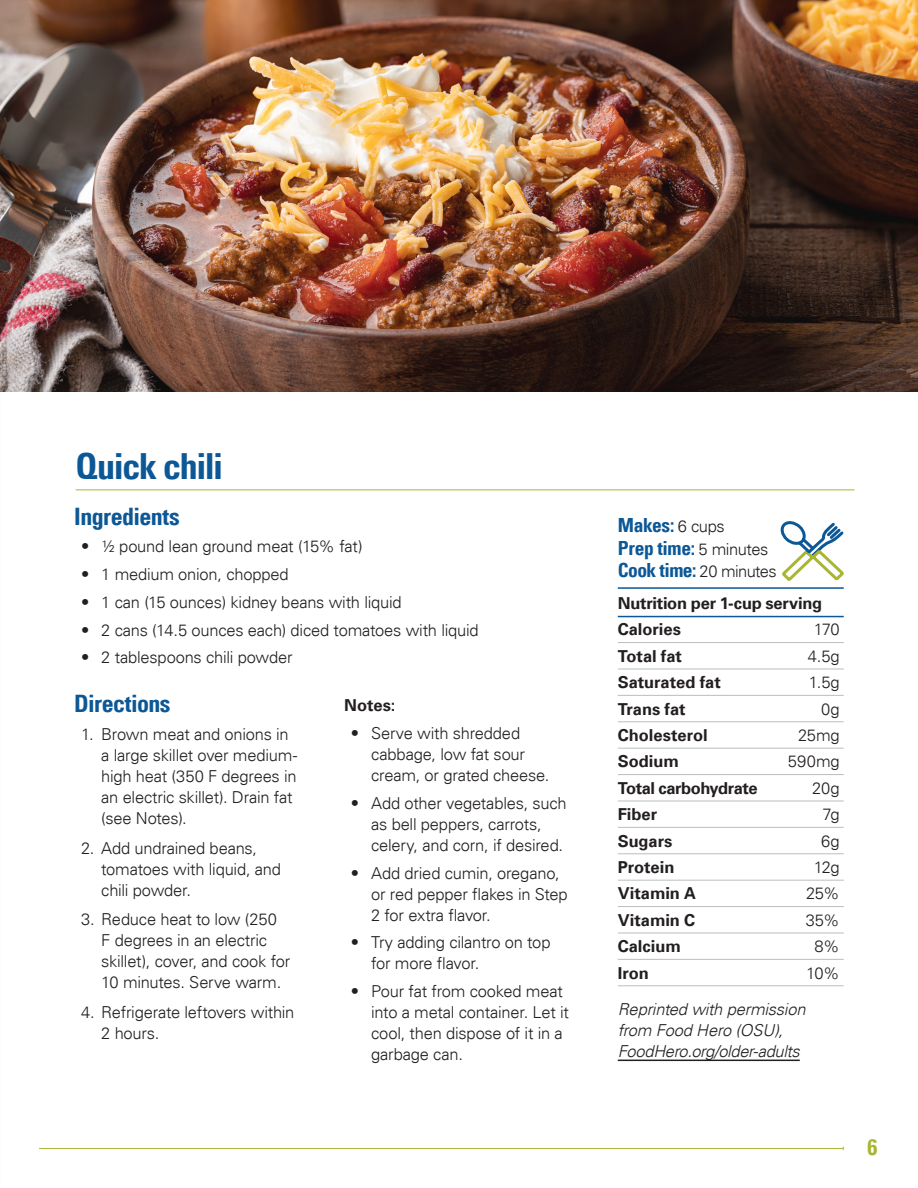
<style>
.page{position:relative;width:918px;height:1188px;background:#fff}
.page>*{position:absolute;margin:0;border:0;box-sizing:border-box;transform-origin:0 0}
.Header_2{font:700 condensed 36px "Univers LT";letter-spacing:-.04em;color:#0c5896}
.Header_3{font:700 condensed 24px "Univers LT";letter-spacing:-.025em;color:#0c5896}
.t1{font:700 condensed 22.5px "Univers LT";color:#a9b632}
.Body{font:700 condensed 19.5px "Univers LT";letter-spacing:-.02em;color:#0c5896}
.Body-2{font:300 16.5px/21px "Univers LT";letter-spacing:-.015em;color:#231f20}
.Body-3{font:700 16.5px "Univers LT";letter-spacing:-.005em;color:#231f20}
.Body-4{font:italic 300 16.5px/21px "Univers LT";letter-spacing:-.015em;color:#231f20}
.Body-5{font:700 16.5px "Univers LT";letter-spacing:-.025em;color:#231f20}
.s1{font-weight:300;font-stretch:normal;font-size:16.5px;color:#231f20}
</style>
<div class="page">
<hr style="left:39px;top:1148px;width:804px;height:1px;background:#a9b632">
<hr style="left:76px;top:489px;width:779px;height:1px;background:#a9b632">
<hr style="left:618px;top:587px;width:226px;height:2px;background:#0c5896">
<hr style="left:618px;top:616px;width:226px;height:1px;background:#0c5896">
<hr style="left:618px;top:642px;width:226px;height:1px;background:#bcbdc0">
<hr style="left:618px;top:669px;width:226px;height:1px;background:#bcbdc0">
<hr style="left:618px;top:695px;width:226px;height:1px;background:#bcbdc0">
<hr style="left:618px;top:721px;width:226px;height:1px;background:#bcbdc0">
<hr style="left:618px;top:748px;width:226px;height:1px;background:#bcbdc0">
<hr style="left:618px;top:774px;width:226px;height:1px;background:#bcbdc0">
<hr style="left:618px;top:801px;width:226px;height:1px;background:#bcbdc0">
<hr style="left:618px;top:827px;width:226px;height:1px;background:#bcbdc0">
<hr style="left:618px;top:853px;width:226px;height:1px;background:#bcbdc0">
<hr style="left:618px;top:880px;width:226px;height:1px;background:#bcbdc0">
<hr style="left:618px;top:906px;width:226px;height:1px;background:#bcbdc0">
<hr style="left:618px;top:933px;width:226px;height:1px;background:#bcbdc0">
<hr style="left:618px;top:959px;width:226px;height:1px;background:#bcbdc0">
<hr style="left:618px;top:985px;width:226px;height:1px;background:#bcbdc0">
<hr style="left:618px;top:1060px;width:182px;height:1px;background:#231f20">
<img style="left:0;top:0;width:918px;height:392px">
<svg style="left:780px;top:521px;width:64px;height:60px"></svg>
<h2 class="Header_2" style="left:76px;top:444px;width:149px">Quick chili</h2>
<h3 class="Header_3" style="left:74px;top:501px;width:107px">Ingredients</h3>
<p class="Body-2" style="left:81px;top:536px;width:283px">• ½ pound lean ground meat (15% fat)</p>
<p class="Body-2" style="left:81px;top:564px;width:209px">• 1 medium onion, chopped</p>
<p class="Body-2" style="left:81px;top:592px;width:322px">• 1 can (15 ounces) kidney beans with liquid</p>
<p class="Body-2" style="left:81px;top:619px;width:399px">• 2 cans (14.5 ounces each) diced tomatoes with liquid</p>
<p class="Body-2" style="left:81px;top:647px;width:213px">• 2 tablespoons chili powder</p>
<h3 class="Header_3" style="left:74px;top:689px;width:98px">Directions</h3>
<p class="Body-2" style="left:101px;top:724px;width:198px;text-indent:-20px">1. Brown meat and onions in a large skillet over medium&shy;high heat (350 F degrees in an electric skillet). Drain fat (see Notes).</p>
<p class="Body-2" style="left:101px;top:837px;width:181px;text-indent:-20px">2. Add undrained beans, tomatoes with liquid, and chili powder.</p>
<p class="Body-2" style="left:101px;top:909px;width:190px;text-indent:-20px">3. Reduce heat to low (250<br>F degrees in an electric skillet), cover, and cook for<br>10 minutes. Serve warm.</p>
<p class="Body-2" style="left:101px;top:1002px;width:195px;text-indent:-20px">4. Refrigerate leftovers within<br>2 hours.</p>
<p class="Body-3" style="left:344px;top:695px;width:53px">Notes:</p>
<p class="Body-2" style="left:371px;top:723px;width:180px;text-indent:-20px">• Serve with shredded cabbage, low fat sour cream, or grated cheese.</p>
<p class="Body-2" style="left:371px;top:793px;width:197px;text-indent:-20px">• Add other vegetables, such as bell peppers, carrots, celery, and corn, if desired.</p>
<p class="Body-2" style="left:371px;top:862px;width:198px;text-indent:-20px">• Add dried cumin, oregano, or red pepper flakes in Step<br>2 for extra flavor.</p>
<p class="Body-2" style="left:371px;top:932px;width:181px;text-indent:-20px">• Try adding cilantro on top for more flavor.</p>
<p class="Body-2" style="left:371px;top:981px;width:199px;text-indent:-20px">• Pour fat from cooked meat into a metal container. Let it cool, then dispose of it in a garbage can.</p>
<p class="Body" style="left:618px;top:513px;width:109px">Makes: <span class="s1">6 cups</span></p>
<p class="Body" style="left:618px;top:536px;width:152px">Prep time: <span class="s1">5 minutes</span></p>
<p class="Body" style="left:618px;top:558px;width:161px">Cook time: <span class="s1">20 minutes</span></p>
<p class="Body-3" style="left:618px;top:594px;width:206px">Nutrition per 1-cup serving</p>
<p class="Body-3" style="left:618px;top:620px;width:65px">Calories</p>
<p class="Body-2" style="left:814px;top:619px;width:28px">170</p>
<p class="Body-3" style="left:618px;top:646px;width:66px">Total fat</p>
<p class="Body-2" style="left:808px;top:646px;width:34px">4.5g</p>
<p class="Body-3" style="left:618px;top:673px;width:105px">Saturated fat</p>
<p class="Body-2" style="left:809px;top:672px;width:33px">1.5g</p>
<p class="Body-3" style="left:618px;top:699px;width:69px">Trans fat</p>
<p class="Body-2" style="left:821px;top:698px;width:20px">0g</p>
<p class="Body-3" style="left:618px;top:726px;width:91px">Cholesterol</p>
<p class="Body-2" style="left:798px;top:725px;width:43px">25mg</p>
<p class="Body-3" style="left:618px;top:752px;width:63px">Sodium</p>
<p class="Body-2" style="left:788px;top:751px;width:53px">590mg</p>
<p class="Body-5" style="left:618px;top:778px;width:141px">Total carbohydrate</p>
<p class="Body-2" style="left:812px;top:778px;width:29px">20g</p>
<p class="Body-3" style="left:618px;top:805px;width:41px">Fiber</p>
<p class="Body-2" style="left:822px;top:804px;width:19px">7g</p>
<p class="Body-3" style="left:618px;top:831px;width:56px">Sugars</p>
<p class="Body-2" style="left:821px;top:830px;width:20px">6g</p>
<p class="Body-3" style="left:618px;top:858px;width:58px">Protein</p>
<p class="Body-2" style="left:814px;top:857px;width:27px">12g</p>
<p class="Body-3" style="left:618px;top:884px;width:80px">Vitamin A</p>
<p class="Body-2" style="left:806px;top:883px;width:35px">25%</p>
<p class="Body-3" style="left:618px;top:910px;width:79px">Vitamin C</p>
<p class="Body-2" style="left:806px;top:910px;width:36px">35%</p>
<p class="Body-3" style="left:618px;top:937px;width:65px">Calcium</p>
<p class="Body-2" style="left:815px;top:936px;width:27px">8%</p>
<p class="Body-3" style="left:618px;top:963px;width:33px">Iron</p>
<p class="Body-2" style="left:806px;top:962px;width:35px">10%</p>
<p class="Body-4" style="left:618px;top:999px;width:189px">Reprinted with permission from Food Hero (OSU),<br>FoodHero.org/older-adults</p>
<h3 class="t1" style="left:868px;top:1133px;width:11px">6</h3>
</div>
